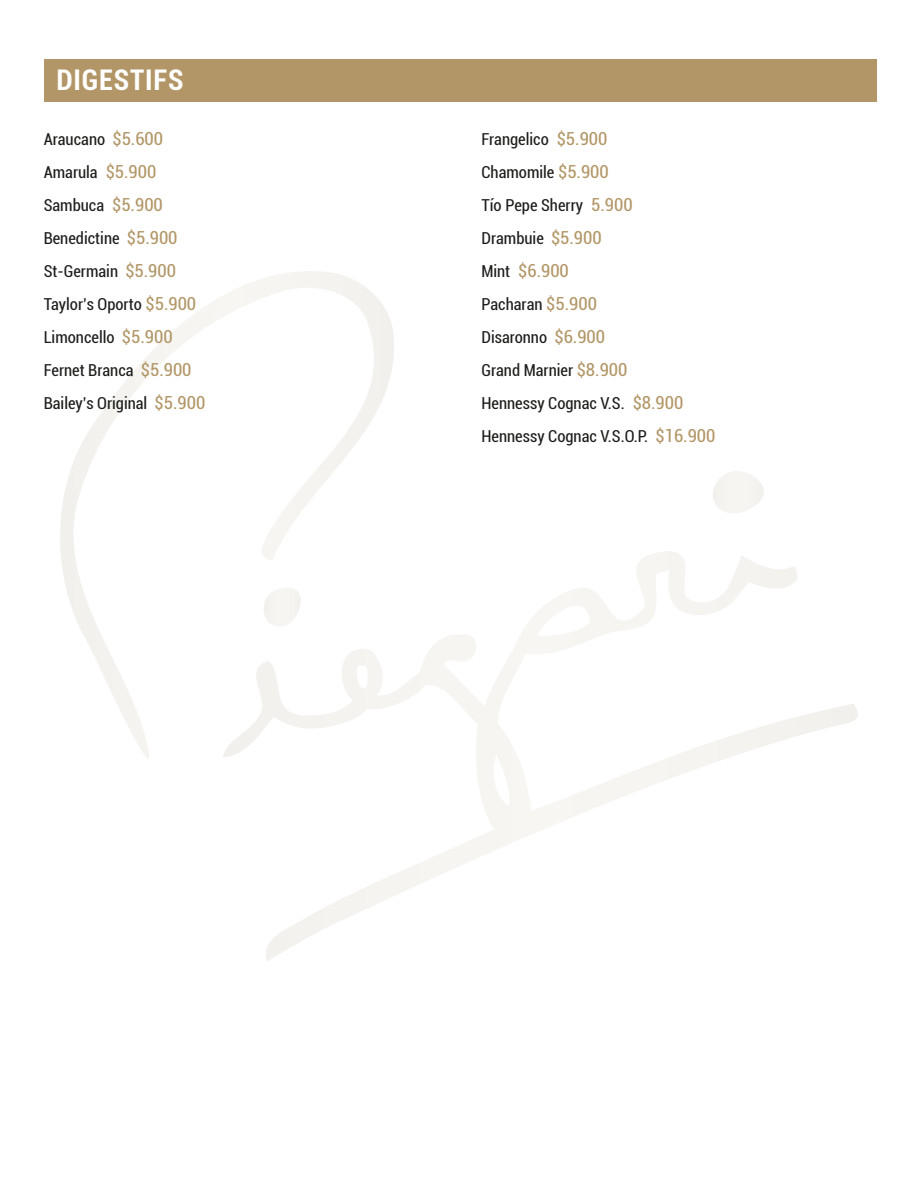
<style>
.page{position:relative;width:918px;height:1188px;background:#fff}
.page>*{position:absolute;margin:0;border:0;box-sizing:border-box;transform-origin:0 0}
.t1{font:700 condensed 28.5px "Roboto";letter-spacing:.03em;color:#fff}
.t2{font:condensed 18px "Roboto";color:#b29667}
.t3{font:condensed 16.5px/33px "Roboto";color:#1d1d1b}
.s1{font-size:18px;color:#b29667}
.s2{font-size:16.5px;color:#1d1d1b}
</style>
<div class="page">
<svg style="left:60px;top:271px;width:334px;height:487px"></svg>
<svg style="left:223px;top:551px;width:635px;height:410px"></svg>
<svg style="left:259px;top:587px;width:42px;height:40px"></svg>
<svg style="left:713px;top:471px;width:51px;height:42px"></svg>
<div style="left:44px;top:59px;width:833px;height:43px;background:#b29667"></div>
<h1 class="t1" style="left:56px;top:60px;width:129px">DIGESTIFS</h1>
<p class="t3" style="left:44px;top:122px;width:163px">Araucano <span class="s1">$5.600<br></span>Amarula <span class="s1">$5.900<br></span>Sambuca <span class="s1">$5.900<br></span>Benedictine <span class="s1">$5.900<br></span>St-Germain <span class="s1">$5.900<br></span>Taylor’s Oporto <span class="s1">$5.900<br></span>Limoncello <span class="s1">$5.900<br></span>Fernet Branca <span class="s1">$5.900<br></span>Bailey’s Original <span class="s1">$5.900</span></p>
<p class="t3" style="left:481px;top:122px;width:153px">Frangelico <span class="s1">$5.900<br></span>Chamomile <span class="s1">$5.900<br></span>Tío Pepe Sherry <span class="s1">5.900<br></span>Drambuie <span class="s1">$5.900</span></p>
<p class="t2" style="left:481px;top:258px;width:89px"><span class="s2">Mint</span> $6.900</p>
<p class="t3" style="left:481px;top:287px;width:236px">Pacharan <span class="s1">$5.900<br></span>Disaronno <span class="s1">$6.900<br></span>Grand Marnier <span class="s1">$8.900<br></span>Hennessy Cognac V.S. <span class="s1">$8.900<br></span>Hennessy Cognac V.S.O.P. <span class="s1">$16.900</span></p>
</div>
